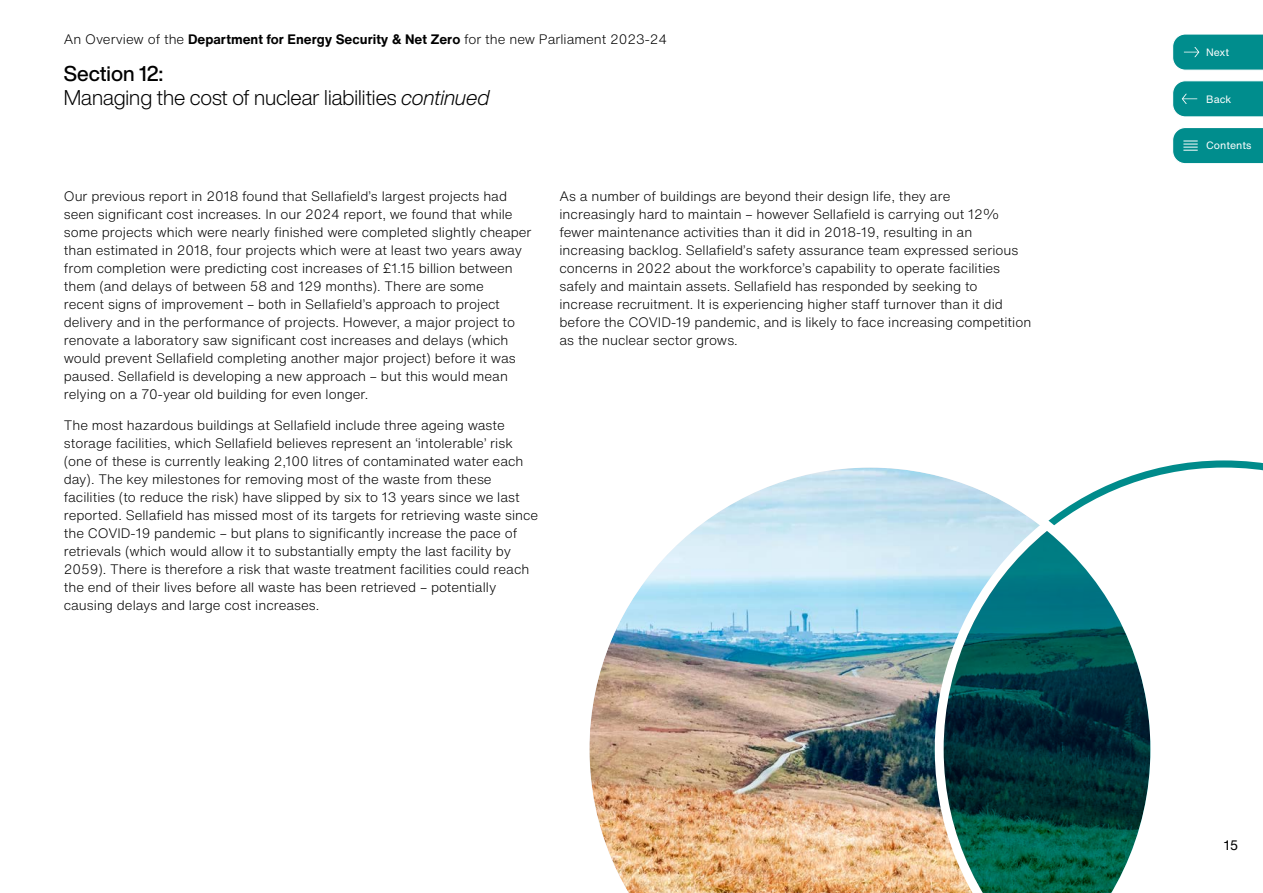
<style>
.page{position:relative;width:1263px;height:893px;background:#fff}
.page>*{position:absolute;margin:0;border:0;box-sizing:border-box;transform-origin:0 0}
.t1{font:300 21px/24px "Helvetica Now Display";color:#000}
.Overview_Body_Text{font:300 13.5px/18px "Helvetica Now Text";color:#000}
.t2{font:13.5px "Helvetica Now Text";color:#000}
.t3{font:10.5px "Helvetica Now Text";color:#fff}
.s1{font-weight:700}
.s2{font-weight:500}
.s3{font-style:italic}
</style>
<div class="page">
<img style="left:589px;top:467px;width:347px;height:426px">
<svg style="left:936px;top:460px;width:327px;height:53px"></svg>
<svg style="left:930px;top:513px;width:221px;height:380px"></svg>
<svg style="left:1172px;top:128px;width:91px;height:36px;background:#139595"></svg>
<svg style="left:1172px;top:80px;width:91px;height:37px;background:#179797"></svg>
<svg style="left:1172px;top:34px;width:91px;height:37px;background:#179797"></svg>
<p class="Overview_Body_Text" style="left:64px;top:30px;width:605px">An Overview of the <span class="s1">Department for Energy Security &amp; Net Zero</span> for the new Parliament 2023-24</p>
<h1 class="t1" style="left:64px;top:61px;width:427px"><span class="s2">Section 12:<br></span>Managing the cost of nuclear liabilities <span class="s3">continued</span></h1>
<p class="Overview_Body_Text" style="left:64px;top:187px;width:469px">Our previous report in 2018 found that Sellafield’s largest projects had seen significant cost increases. In our 2024 report, we found that while some projects which were nearly finished were completed slightly cheaper than estimated in 2018, four projects which were at least two years away from completion were predicting cost increases of £1.15 billion between them (and delays of between 58 and 129 months). There are some<br>recent signs of improvement – both in Sellafield’s approach to project delivery and in the performance of projects. However, a major project to renovate a laboratory saw significant cost increases and delays (which would prevent Sellafield completing another major project) before it was paused. Sellafield is developing a new approach – but this would mean relying on a 70-year old building for even longer.</p>
<p class="Overview_Body_Text" style="left:64px;top:415px;width:476px">The most hazardous buildings at Sellafield include three ageing waste storage facilities, which Sellafield believes represent an ‘intolerable’ risk (one of these is currently leaking 2,100 litres of contaminated water each day). The key milestones for removing most of the waste from these facilities (to reduce the risk) have slipped by six to 13 years since we last reported. Sellafield has missed most of its targets for retrieving waste since the COVID-19 pandemic – but plans to significantly increase the pace of retrievals (which would allow it to substantially empty the last facility by 2059). There is therefore a risk that waste treatment facilities could reach the end of their lives before all waste has been retrieved – potentially causing delays and large cost increases.</p>
<p class="Overview_Body_Text" style="left:559px;top:187px;width:473px">As a number of buildings are beyond their design life, they are<br>increasingly hard to maintain – however Sellafield is carrying out 12% fewer maintenance activities than it did in 2018-19, resulting in an increasing backlog. Sellafield’s safety assurance team expressed serious concerns in 2022 about the workforce’s capability to operate facilities safely and maintain assets. Sellafield has responded by seeking to increase recruitment. It is experiencing higher staff turnover than it did before the COVID-19 pandemic, and is likely to face increasing competition as the nuclear sector grows.</p>
<p class="t3" style="left:1206px;top:44px;width:25px">Next</p>
<p class="t3" style="left:1206px;top:91px;width:27px">Back</p>
<p class="t3" style="left:1206px;top:138px;width:47px">Contents</p>
<p class="t2" style="left:1224px;top:835px;width:16px">15</p>
</div>
